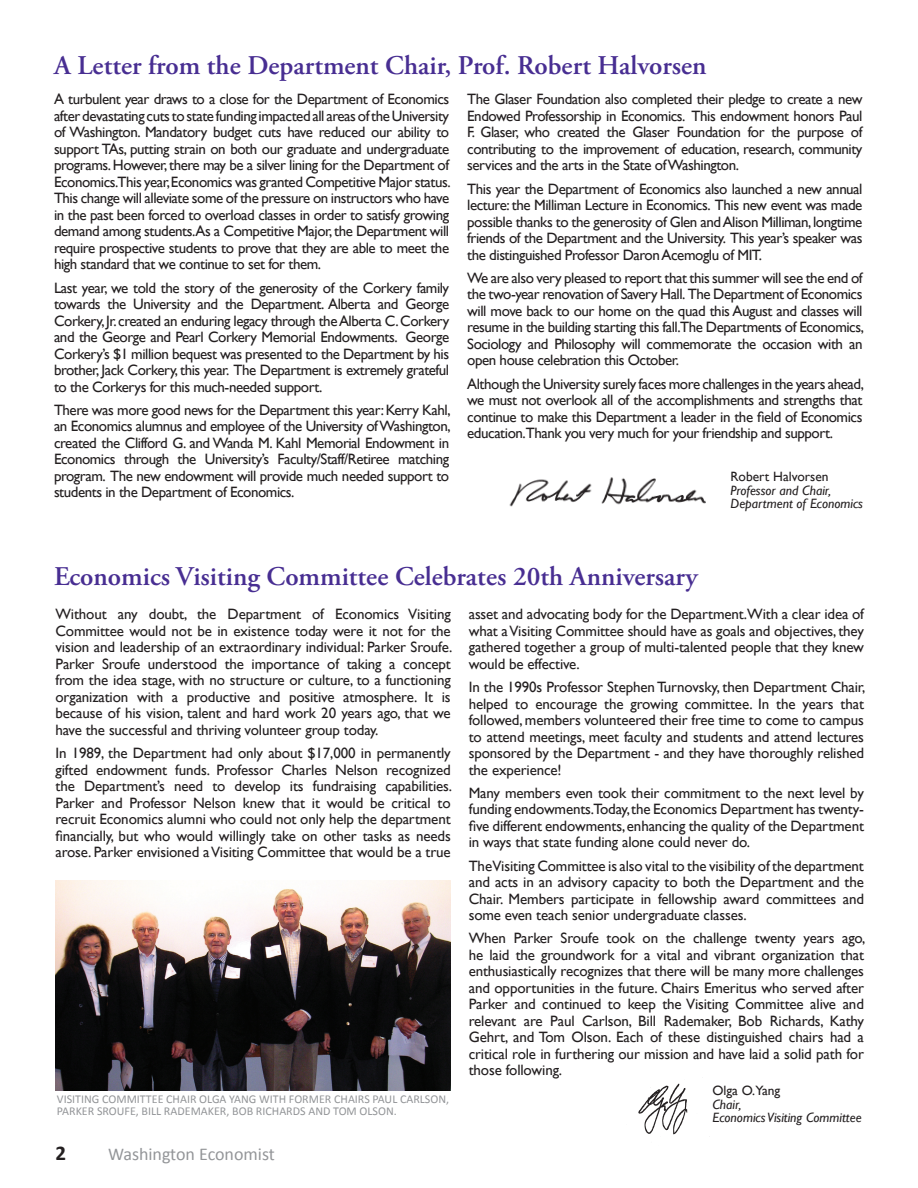
<style>
.page{position:relative;width:918px;height:1188px;background:#fff}
.page>*{position:absolute;margin:0;border:0;box-sizing:border-box;transform-origin:0 0}
.t1{font:600 27px "Adobe Garamond Pro";color:#482e92}
.t2{font:700 21px "Calibri";color:#231f20}
.t3{font:18px "Calibri";color:#939598}
.t4{font:15px/16.5px "Gill Sans";letter-spacing:-.03em;color:#231f20;text-align:justify}
.t5{font:italic 13.5px/13.5px "Gill Sans";color:#231f20}
.t6{font:13.5px "Gill Sans";color:#231f20}
.t7{font:12px/12px "Calibri";color:#939598}
</style>
<div class="page">
<img style="left:56px;top:880px;width:395px;height:210px">
<img style="left:638px;top:1083px;width:50px;height:52px">
<img style="left:509px;top:477px;width:197px;height:30px">
<h1 class="t1" style="left:54px;top:49px;width:654px">A Letter from the Department Chair, Prof. Robert Halvorsen</h1>
<p class="t4" style="left:54px;top:91px;width:398px">A turbulent year draws to a close for the Department of Economics after devastating cuts to state funding impacted all areas of the University of Washington. Mandatory budget cuts have reduced our ability to support TAs, putting strain on both our graduate and undergraduate programs. However, there may be a silver lining for the Department of Economics.This year, Economics was granted Competitive Major status.<br>This change will alleviate some of the pressure on instructors who have in the past been forced to overload classes in order to satisfy growing demand among students.As a Competitive Major, the Department will require prospective students to prove that they are able to meet the high standard that we continue to set for them.</p>
<p class="t4" style="left:54px;top:280px;width:397px">Last year, we told the story of the generosity of the Corkery family towards the University and the Department. Alberta and George Corkery, Jr. created an enduring legacy through the Alberta C. Corkery and the George and Pearl Corkery Memorial Endowments. George Corkery’s $1 million bequest was presented to the Department by his brother, Jack Corkery, this year. The Department is extremely grateful to the Corkerys for this much-needed support.</p>
<p class="t4" style="left:54px;top:402px;width:398px">There was more good news for the Department this year: Kerry Kahl, an Economics alumnus and employee of the University of Washington, created the Clifford G. and Wanda M. Kahl Memorial Endowment in Economics through the University’s Faculty/Staff/Retiree matching program. The new endowment will provide much needed support to students in the Department of Economics.</p>
<p class="t4" style="left:467px;top:91px;width:397px">The Glaser Foundation also completed their pledge to create a new Endowed Professorship in Economics. This endowment honors Paul F. Glaser, who created the Glaser Foundation for the purpose of contributing to the improvement of education, research, community services and the arts in the State of Washington.</p>
<p class="t4" style="left:467px;top:181px;width:397px">This year the Department of Economics also launched a new annual lecture: the Milliman Lecture in Economics. This new event was made possible thanks to the generosity of Glen and Alison Milliman, longtime friends of the Department and the University. This year’s speaker was the distinguished Professor Daron Acemoglu of MIT.</p>
<p class="t4" style="left:467px;top:270px;width:398px">We are also very pleased to report that this summer will see the end of the two-year renovation of Savery Hall. The Department of Economics will move back to our home on the quad this August and classes will resume in the building starting this fall.The Departments of Economics, Sociology and Philosophy will commemorate the occasion with an open house celebration this October.</p>
<p class="t4" style="left:467px;top:376px;width:398px">Although the University surely faces more challenges in the years ahead, we must not overlook all of the accomplishments and strengths that continue to make this Department a leader in the field of Economics education.Thank you very much for your friendship and support.</p>
<p class="t6" style="left:730px;top:469px;width:100px">Robert Halvorsen</p>
<p class="t5" style="left:730px;top:483px;width:134px">Professor and Chair,<br>Department of Economics</p>
<h1 class="t1" style="left:54px;top:561px;width:645px">Economics Visiting Committee Celebrates 20th Anniversary</h1>
<p class="t4" style="left:56px;top:606px;width:398px">Without any doubt, the Department of Economics Visiting Committee would not be in existence today were it not for the vision and leadership of an extraordinary individual: Parker Sroufe.<br>Parker Sroufe understood the importance of taking a concept from the idea stage, with no structure or culture, to a functioning organization with a productive and positive atmosphere. It is because of his vision, talent and hard work 20 years ago, that we have the successful and thriving volunteer group today.</p>
<p class="t4" style="left:56px;top:745px;width:398px">In 1989, the Department had only about $17,000 in permanently gifted endowment funds. Professor Charles Nelson recognized the Department’s need to develop its fundraising capabilities.<br>Parker and Professor Nelson knew that it would be critical to recruit Economics alumni who could not only help the department financially, but who would willingly take on other tasks as needs arose. Parker envisioned a Visiting Committee that would be a true</p>
<p class="t7" style="left:57px;top:1092px;width:394px">VISITING COMMITTEE CHAIR OLGA YANG WITH FORMER CHAIRS PAUL CARLSON,<br>PARKER SROUFE, BILL RADEMAKER, BOB RICHARDS AND TOM OLSON.</p>
<h2 class="t2" style="left:56px;top:1140px;width:12px">2</h2>
<p class="t3" style="left:108px;top:1142px;width:168px">WASHINGTON ECONOMIST</p>
<p class="t4" style="left:469px;top:606px;width:397px">asset and advocating body for the Department.With a clear idea of what a Visiting Committee should have as goals and objectives, they gathered together a group of multi-talented people that they knew would be effective.</p>
<p class="t4" style="left:469px;top:679px;width:398px">In the 1990s Professor Stephen Turnovsky, then Department Chair, helped to encourage the growing committee. In the years that followed, members volunteered their free time to come to campus to attend meetings, meet faculty and students and attend lectures sponsored by the Department - and they have thoroughly relished the experience!</p>
<p class="t4" style="left:469px;top:785px;width:397px">Many members even took their commitment to the next level by funding endowments.Today, the Economics Department has twenty&shy;five different endowments, enhancing the quality of the Department in ways that state funding alone could never do.</p>
<p class="t4" style="left:469px;top:858px;width:397px">The Visiting Committee is also vital to the visibility of the department and acts in an advisory capacity to both the Department and the Chair. Members participate in fellowship award committees and some even teach senior undergraduate classes.</p>
<p class="t4" style="left:469px;top:930px;width:398px">When Parker Sroufe took on the challenge twenty years ago, he laid the groundwork for a vital and vibrant organization that enthusiastically recognizes that there will be many more challenges and opportunities in the future. Chairs Emeritus who served after Parker and continued to keep the Visiting Committee alive and relevant are Paul Carlson, Bill Rademaker, Bob Richards, Kathy Gehrt, and Tom Olson. Each of these distinguished chairs had a critical role in furthering our mission and have laid a solid path for those following.</p>
<p class="t6" style="left:712px;top:1083px;width:69px">Olga O.Yang</p>
<p class="t5" style="left:712px;top:1098px;width:151px">Chair,<br>Economics Visiting Committee</p>
</div>
